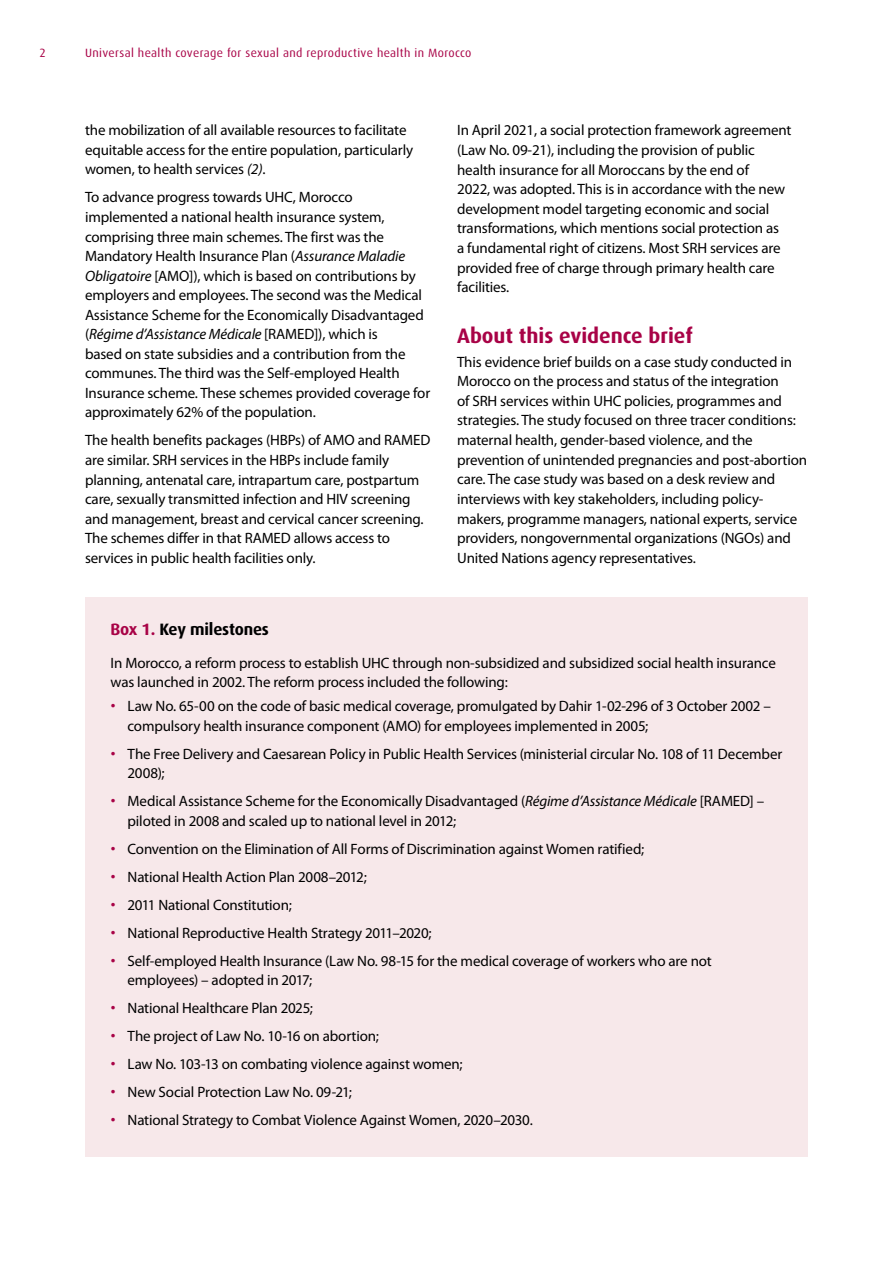
<style>
.page{position:relative;width:893px;height:1263px;background:#fff}
.page>*{position:absolute;margin:0;border:0;box-sizing:border-box;transform-origin:0 0}
.Heading_1{font:700 21px "Dax Pro";color:#a80246}
.box_title{font:700 16.5px "Dax Pro";letter-spacing:-.01em;color:#000}
.box_text{font:15px/19.5px "Myriad Pro";letter-spacing:-.01em;color:#000}
.t1{font:12px "Dax Pro";letter-spacing:.03em;color:#a80246}
.s1{font-style:italic}
.s2{color:#a80246}
.s3{font-family:"Dax Pro";font-weight:500;color:#a80246}
</style>
<div class="page">
<div style="left:85px;top:597px;width:723px;height:560px;background:#f7e8ea"></div>
<p class="t1" style="left:39px;top:45px;width:8px">2</p>
<p class="t1" style="left:85px;top:45px;width:388px">Universal health coverage for sexual and reproductive health in Morocco</p>
<p class="box_text" style="left:85px;top:120px;width:330px">the mobilization of all available resources to facilitate equitable access for the entire population, particularly women, to health services <span class="s1">(2)</span>.</p>
<p class="box_text" style="left:85px;top:187px;width:347px">To advance progress towards UHC, Morocco implemented a national health insurance system, comprising three main schemes. The first was the Mandatory Health Insurance Plan (<span class="s1">Assurance Maladie Obligatoire</span> [AMO]), which is based on contributions by employers and employees. The second was the Medical Assistance Scheme for the Economically Disadvantaged (<span class="s1">Régime d’Assistance Médicale</span> [RAMED]), which is<br>based on state subsidies and a contribution from the communes. The third was the Self-employed Health Insurance scheme. These schemes provided coverage for approximately 62% of the population.</p>
<p class="box_text" style="left:85px;top:430px;width:347px">The health benefits packages (HBPs) of AMO and RAMED are similar. SRH services in the HBPs include family planning, antenatal care, intrapartum care, postpartum care, sexually transmitted infection and HIV screening and management, breast and cervical cancer screening.<br>The schemes differ in that RAMED allows access to services in public health facilities only.</p>
<p class="box_text" style="left:457px;top:120px;width:336px">In April 2021, a social protection framework agreement (Law No. 09-21), including the provision of public health insurance for all Moroccans by the end of<br>2022, was adopted. This is in accordance with the new development model targeting economic and social transformations, which mentions social protection as<br>a fundamental right of citizens. Most SRH services are provided free of charge through primary health care facilities.</p>
<p class="Heading_1" style="left:457px;top:322px;width:237px">About this evidence brief</p>
<p class="box_text" style="left:457px;top:351px;width:351px">This evidence brief builds on a case study conducted in Morocco on the process and status of the integration<br>of SRH services within UHC policies, programmes and strategies. The study focused on three tracer conditions: maternal health, gender-based violence, and the prevention of unintended pregnancies and post-abortion care. The case study was based on a desk review and interviews with key stakeholders, including policy&shy;makers, programme managers, national experts, service providers, nongovernmental organizations (NGOs) and United Nations agency representatives.</p>
<p class="box_title" style="left:111px;top:619px;width:160px"><span class="s2">Box 1.</span> Key milestones</p>
<p class="box_text" style="left:111px;top:653px;width:667px">In Morocco, a reform process to establish UHC through non-subsidized and subsidized social health insurance was launched in 2002. The reform process included the following:</p>
<p class="box_text" style="left:128px;top:696px;width:645px;text-indent:-17px"><span class="s3">•</span> Law No. 65-00 on the code of basic medical coverage, promulgated by Dahir 1-02-296 of 3 October 2002 – compulsory health insurance component (AMO) for employees implemented in 2005;</p>
<p class="box_text" style="left:128px;top:743px;width:656px;text-indent:-17px"><span class="s3">•</span> The Free Delivery and Caesarean Policy in Public Health Services (ministerial circular No. 108 of 11 December<br>2008);</p>
<p class="box_text" style="left:128px;top:791px;width:638px;text-indent:-17px"><span class="s3">•</span> Medical Assistance Scheme for the Economically Disadvantaged (<span class="s1">Régime d’Assistance Médicale</span> [RAMED] – piloted in 2008 and scaled up to national level in 2012;</p>
<p class="box_text" style="left:111px;top:838px;width:535px"><span class="s3">•</span> Convention on the Elimination of All Forms of Discrimination against Women ratified;</p>
<p class="box_text" style="left:111px;top:866px;width:258px"><span class="s3">•</span> National Health Action Plan 2008–2012;</p>
<p class="box_text" style="left:111px;top:894px;width:183px"><span class="s3">•</span> 2011 National Constitution;</p>
<p class="box_text" style="left:111px;top:922px;width:323px"><span class="s3">•</span> National Reproductive Health Strategy 2011–2020;</p>
<p class="box_text" style="left:128px;top:950px;width:586px;text-indent:-17px"><span class="s3">•</span> Self-employed Health Insurance (Law No. 98-15 for the medical coverage of workers who are not employees) – adopted in 2017;</p>
<p class="box_text" style="left:111px;top:998px;width:204px"><span class="s3">•</span> National Healthcare Plan 2025;</p>
<p class="box_text" style="left:111px;top:1026px;width:270px"><span class="s3">•</span> The project of Law No. 10-16 on abortion;</p>
<p class="box_text" style="left:111px;top:1054px;width:354px"><span class="s3">•</span> Law No. 103-13 on combating violence against women;</p>
<p class="box_text" style="left:111px;top:1082px;width:243px"><span class="s3">•</span> New Social Protection Law No. 09-21;</p>
<p class="box_text" style="left:111px;top:1110px;width:424px"><span class="s3">•</span> National Strategy to Combat Violence Against Women, 2020–2030.</p>
</div>
